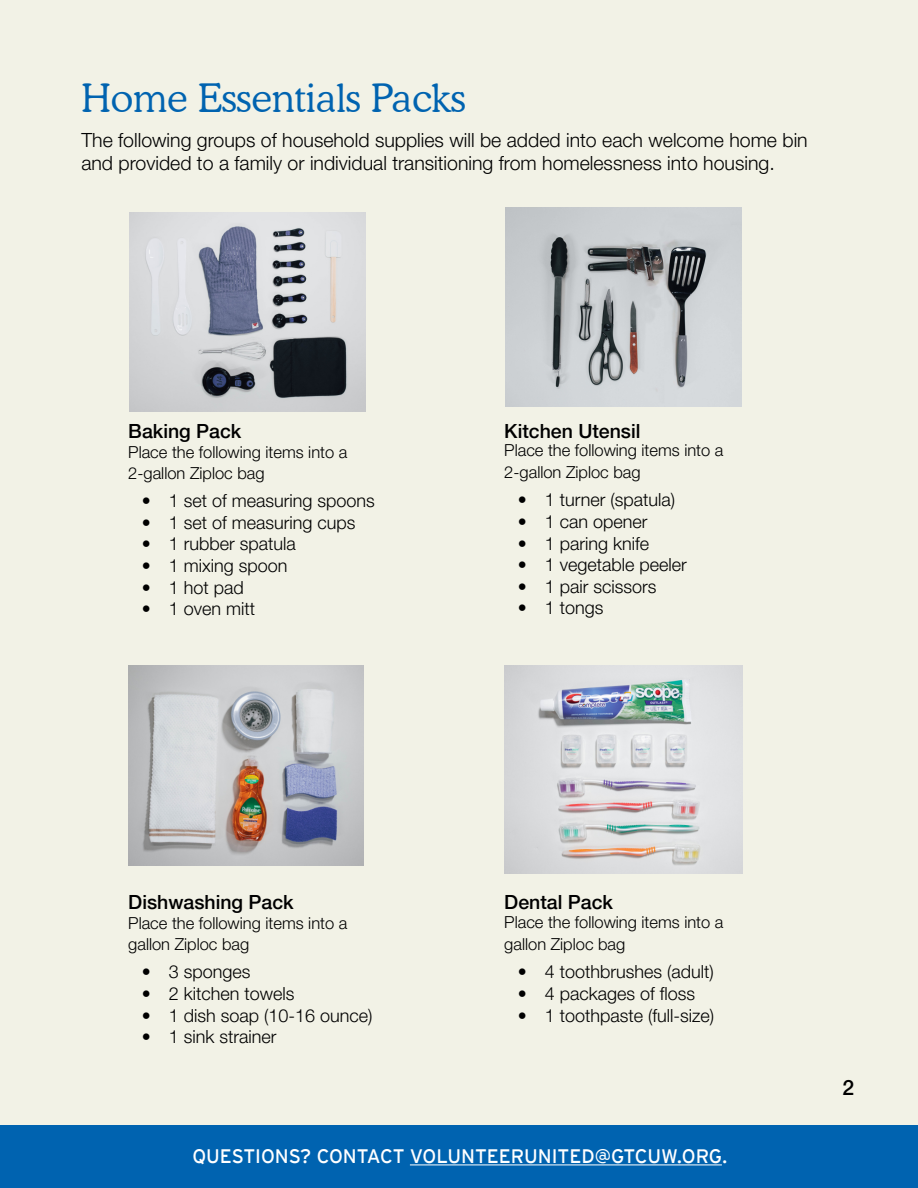
<style>
.page{position:relative;width:918px;height:1188px;background:#f2f2e6}
.page>*{position:absolute;margin:0;border:0;box-sizing:border-box;transform-origin:0 0}
.t1{font:300 39px "Cooper BT";color:#0063b0}
.t2{font:500 21px "Helvetica Neue LT Pro";color:#000}
.t3{font:300 19.5px/23.4px "Helvetica Neue LT Pro";color:#000}
.t4{font:500 19.5px "Helvetica Neue LT Pro";color:#000}
.t5{font:19.5px "Interstate Mono";color:#fff}
.t6{font:300 18px "Helvetica Neue LT Pro";color:#000}
.t7{font:300 16.5px/21.6px "Helvetica Neue LT Pro";color:#000}
</style>
<div class="page">
<div style="left:0;top:1125px;width:918px;height:63px;background:#0063b0"></div>
<hr style="left:410px;top:1165px;width:312px;height:1px;background:#fff">
<img style="left:504px;top:666px;width:238px;height:208px">
<img style="left:128px;top:666px;width:236px;height:199px">
<img style="left:130px;top:213px;width:235px;height:198px">
<img style="left:506px;top:208px;width:236px;height:199px">
<h1 class="t1" style="left:81px;top:74px;width:386px">Home Essentials Packs</h1>
<p class="t3" style="left:81px;top:128px;width:728px">The following groups of household supplies will be added into each welcome home bin and provided to a family or individual transitioning from homelessness into housing.</p>
<p class="t4" style="left:128px;top:420px;width:115px">Baking Pack</p>
<p class="t7" style="left:128px;top:441px;width:221px;line-height:21px">Place the following items into a<br>2-gallon Ziploc bag</p>
<p class="t6" style="left:142px;top:490px;width:235px">• 1 set of measuring spoons</p>
<p class="t6" style="left:142px;top:511px;width:215px">• 1 set of measuring cups</p>
<p class="t6" style="left:142px;top:533px;width:156px">• 1 rubber spatula</p>
<p class="t6" style="left:142px;top:555px;width:147px">• 1 mixing spoon</p>
<p class="t6" style="left:142px;top:576px;width:104px">• 1 hot pad</p>
<p class="t6" style="left:142px;top:598px;width:115px">• 1 oven mitt</p>
<p class="t4" style="left:504px;top:420px;width:138px">Kitchen Utensil</p>
<p class="t7" style="left:504px;top:439px;width:221px">Place the following items into a<br>2-gallon Ziploc bag</p>
<p class="t6" style="left:518px;top:489px;width:159px">• 1 turner (spatula)</p>
<p class="t6" style="left:518px;top:511px;width:131px">• 1 can opener</p>
<p class="t6" style="left:518px;top:532px;width:133px">• 1 paring knife</p>
<p class="t6" style="left:518px;top:554px;width:171px">• 1 vegetable peeler</p>
<p class="t6" style="left:518px;top:575px;width:140px">• 1 pair scissors</p>
<p class="t6" style="left:518px;top:597px;width:87px">• 1 tongs</p>
<p class="t4" style="left:128px;top:891px;width:167px">Dishwashing Pack</p>
<p class="t7" style="left:128px;top:912px;width:221px;line-height:21px">Place the following items into a gallon Ziploc bag</p>
<p class="t6" style="left:142px;top:961px;width:110px">• 3 sponges</p>
<p class="t6" style="left:142px;top:983px;width:154px">• 2 kitchen towels</p>
<p class="t6" style="left:142px;top:1004px;width:232px">• 1 dish soap (10-16 ounce)</p>
<p class="t6" style="left:142px;top:1026px;width:136px">• 1 sink strainer</p>
<p class="t4" style="left:504px;top:890px;width:110px">Dental Pack</p>
<p class="t7" style="left:504px;top:911px;width:221px">Place the following items into a gallon Ziploc bag</p>
<p class="t6" style="left:518px;top:961px;width:198px">• 4 toothbrushes (adult)</p>
<p class="t6" style="left:518px;top:983px;width:179px">• 4 packages of floss</p>
<p class="t6" style="left:518px;top:1004px;width:198px">• 1 toothpaste (full-size)</p>
<p class="t5" style="left:192px;top:1145px;width:537px">QUESTIONS? CONTACT VOLUNTEERUNITED@GTCUW.ORG.</p>
<p class="t2" style="left:842px;top:1075px;width:13px">2</p>
</div>
